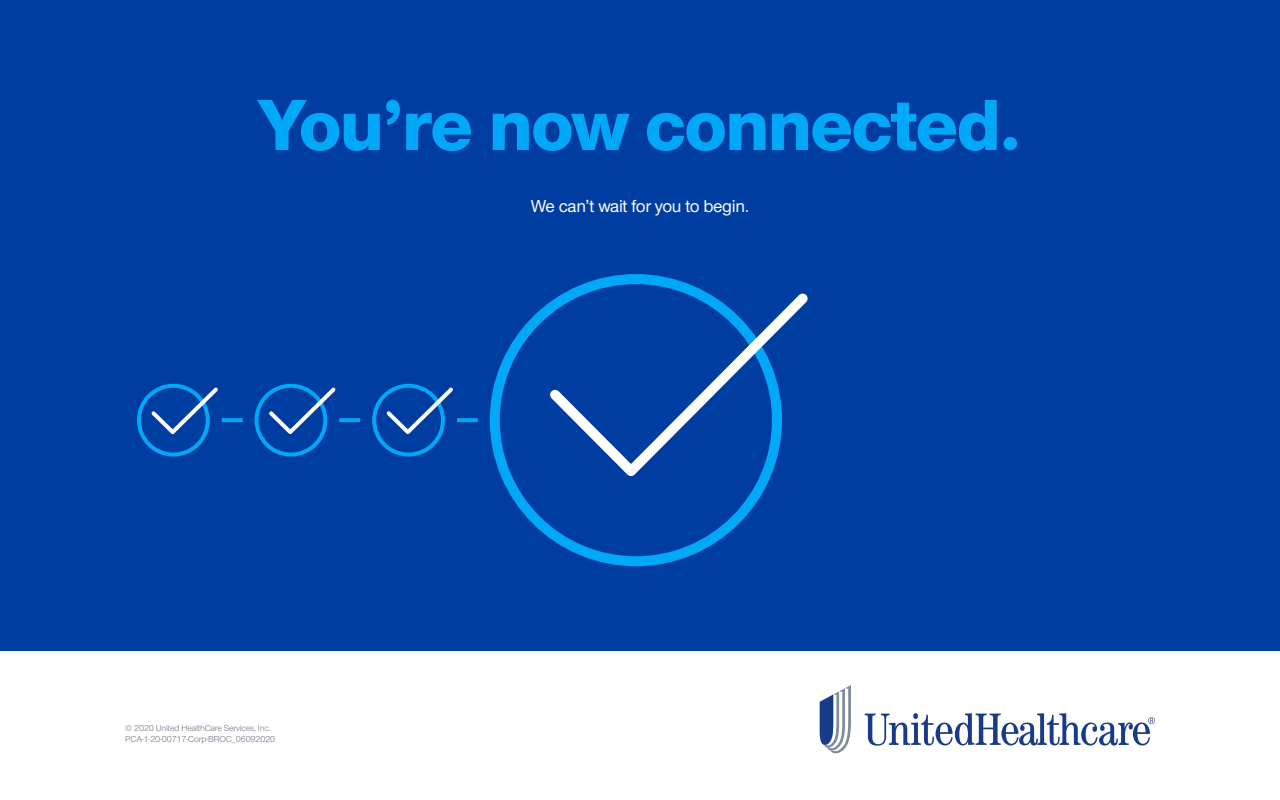
<style>
.page{position:relative;width:1280px;height:800px;background:#003da1}
.page>*{position:absolute;margin:0;border:0;box-sizing:border-box;transform-origin:0 0}
.t1{font:800 75px "UHC Sans";letter-spacing:-.02em;color:#00a8f7}
.t2{font:500 18px "UHC Sans";letter-spacing:-.02em;color:#fff}
.t3{font:9px/11px "UHC Sans";letter-spacing:-.02em;color:#757588}
</style>
<div class="page">
<svg style="left:222px;top:418px;width:256px;height:4px"></svg>
<svg style="left:139px;top:386px;width:69px;height:69px"></svg>
<div style="left:137px;top:384px;width:73px;height:73px;border:4px solid #00a8f7;border-radius:50%"></div>
<svg style="left:148px;top:384px;width:74px;height:54px"></svg>
<div style="left:243px;top:372px;width:96px;height:97px;background:#003da1;border-radius:50%"></div>
<svg style="left:257px;top:386px;width:68px;height:69px"></svg>
<div style="left:255px;top:384px;width:72px;height:73px;border:4px solid #00a8f7;border-radius:50%"></div>
<svg style="left:265px;top:384px;width:71px;height:54px"></svg>
<div style="left:360px;top:372px;width:97px;height:97px;background:#003da1;border-radius:50%"></div>
<svg style="left:374px;top:386px;width:69px;height:69px"></svg>
<div style="left:372px;top:384px;width:73px;height:73px;border:4px solid #00a8f7;border-radius:50%"></div>
<svg style="left:383px;top:384px;width:74px;height:54px"></svg>
<svg style="left:478px;top:262px;width:316px;height:316px"></svg>
<div style="left:495px;top:279px;width:282px;height:282px;background:#003da1;border-radius:50%"></div>
<div style="left:490px;top:274px;width:292px;height:292px;border:10px solid #00a8f7;border-radius:50%"></div>
<svg style="left:541px;top:284px;width:267px;height:201px"></svg>
<div style="left:0;top:651px;width:1280px;height:149px;background:#fff"></div>
<svg style="left:865px;top:713px;width:290px;height:33px"></svg>
<svg style="left:820px;top:685px;width:31px;height:68px"></svg>
<h1 class="t1" style="left:259px;top:73px;width:764px">You’re now connected.</h1>
<p class="t3" style="left:125px;top:723px;width:152px">© 2020 United HealthCare Services, Inc.<br>PCA-1-20-00717-Corp-BROC_06092020</p>
<h2 class="t2" style="left:531px;top:194px;width:220px">We can’t wait for you to begin.</h2>
</div>
